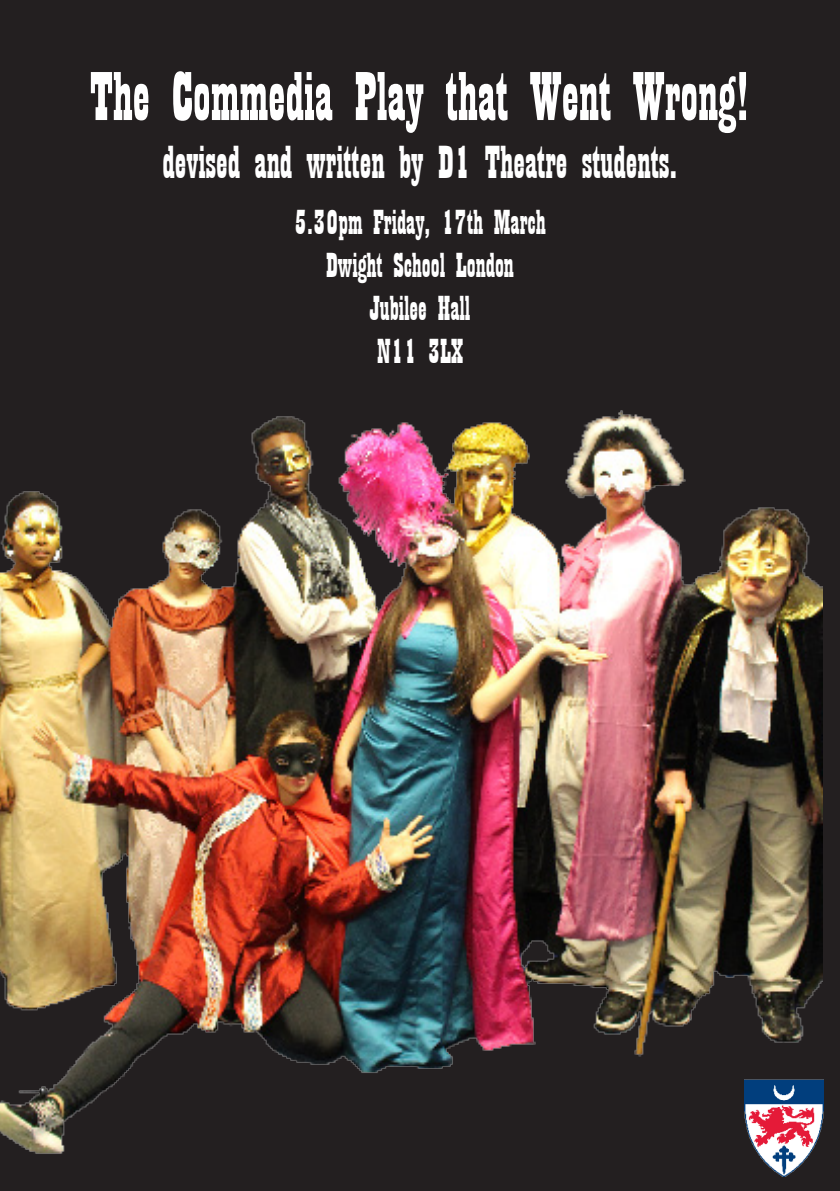
<style>
.page{position:relative;width:840px;height:1191px;background:#fff}
.page>*{position:absolute;margin:0;border:0;box-sizing:border-box;transform-origin:0 0}
.subHead{font:72px "Playbill";color:#fff}
.subHead-2{font:48px "Playbill";color:#fff}
.subHead-3{font:36px "Playbill";color:#fff}
</style>
<div class="page">
<div style="left:0;top:0;width:839px;height:1191px;background:#231f20"></div>
<img style="left:0;top:410px;width:822px;height:767px">
<img style="left:743px;top:1079px;width:79px;height:97px">
<p class="subHead" style="left:90px;top:60px;width:660px">The Commedia Play that Went Wrong!</p>
<p class="subHead-2" style="left:162px;top:138px;width:516px">devised and written by D1 Theatre students.</p>
<p class="subHead-3" style="left:294px;top:204px;width:253px">5.30pm Friday, 17th March</p>
<p class="subHead-3" style="left:326px;top:247px;width:189px">Dwight School London</p>
<p class="subHead-3" style="left:369px;top:290px;width:102px">Jubilee Hall</p>
<p class="subHead-3" style="left:377px;top:334px;width:87px">N11 3LX</p>
</div>
